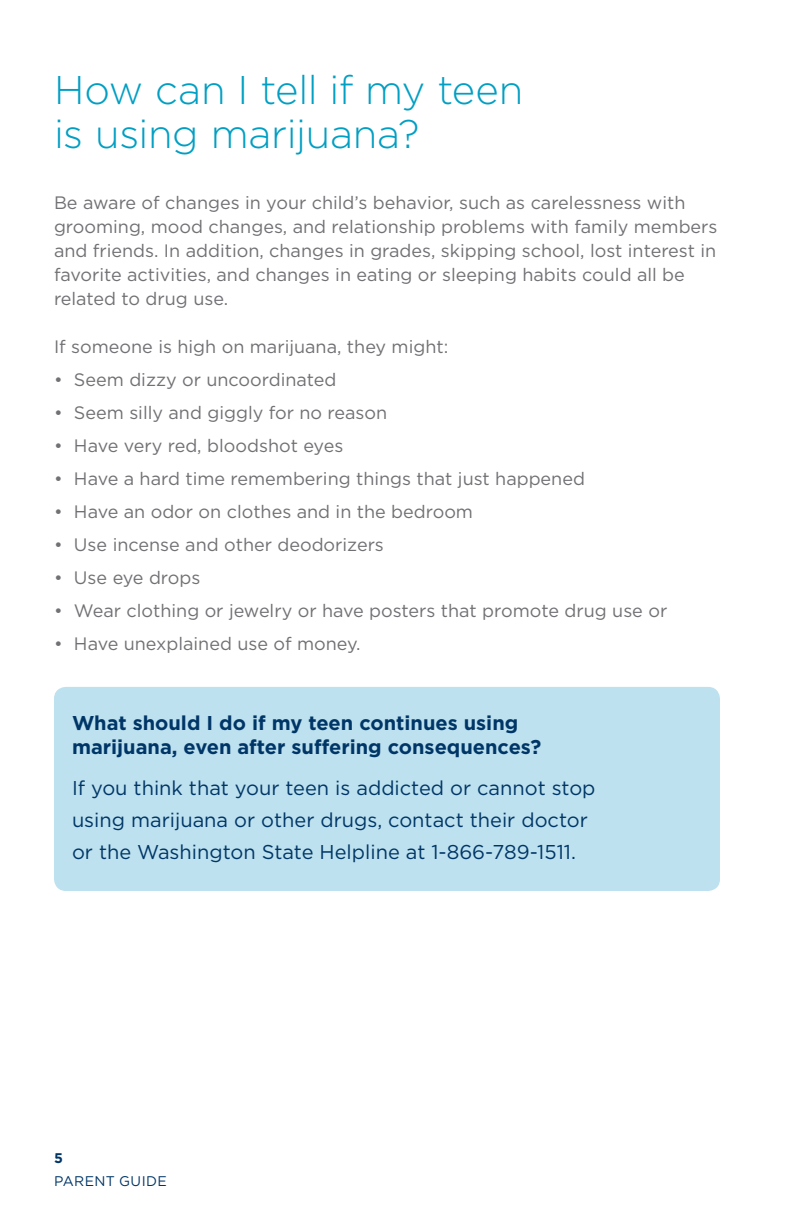
<style>
.page{position:relative;width:792px;height:1224px;background:#fff}
.page>*{position:absolute;margin:0;border:0;box-sizing:border-box;transform-origin:0 0}
.t1{font:300 40px/44px "Gotham";letter-spacing:-.01em;color:#009fc3}
.t2{font:20px/32px "Gotham";color:#003667}
.t3{font:700 20px/24px "Gotham";color:#003667}
.t4{font:18px/24px "Gotham";color:#717074}
.t5{font:14px "Gotham";letter-spacing:.03em;color:#003667}
.t6{font:700 14px "Gotham";color:#003667}
</style>
<div class="page">
<div style="left:54px;top:687px;width:666px;height:204px;background:#bde1ee;border-radius:12px"></div>
<p class="t1" style="left:54px;top:67px;width:471px">How can I tell if my teen is using marijuana?</p>
<p class="t4" style="left:54px;top:190px;width:665px">Be aware of changes in your child’s behavior, such as carelessness with grooming, mood changes, and relationship problems with family members and friends. In addition, changes in grades, skipping school, lost interest in favorite activities, and changes in eating or sleeping habits could all be related to drug use.</p>
<p class="t4" style="left:54px;top:334px;width:396px">If someone is high on marijuana, they might:</p>
<p class="t4" style="left:54px;top:367px;width:284px">• Seem dizzy or uncoordinated</p>
<p class="t4" style="left:54px;top:400px;width:335px">• Seem silly and giggly for no reason</p>
<p class="t4" style="left:54px;top:433px;width:291px">• Have very red, bloodshot eyes</p>
<p class="t4" style="left:54px;top:466px;width:533px">• Have a hard time remembering things that just happened</p>
<p class="t4" style="left:54px;top:499px;width:421px">• Have an odor on clothes and in the bedroom</p>
<p class="t4" style="left:54px;top:532px;width:331px">• Use incense and other deodorizers</p>
<p class="t4" style="left:54px;top:565px;width:148px">• Use eye drops</p>
<p class="t4" style="left:54px;top:598px;width:615px">• Wear clothing or jewelry or have posters that promote drug use or</p>
<p class="t4" style="left:54px;top:631px;width:308px">• Have unexplained use of money.</p>
<p class="t3" style="left:72px;top:711px;width:471px">What should I do if my teen continues using marijuana, even after suffering consequences?</p>
<p class="t2" style="left:72px;top:772px;width:525px">If you think that your teen is addicted or cannot stop using marijuana or other drugs, contact their doctor or the Washington State Helpline at 1-866-789-1511.</p>
<p class="t6" style="left:54px;top:1149px;width:10px">5</p>
<p class="t5" style="left:54px;top:1172px;width:114px">PARENT GUIDE</p>
</div>
